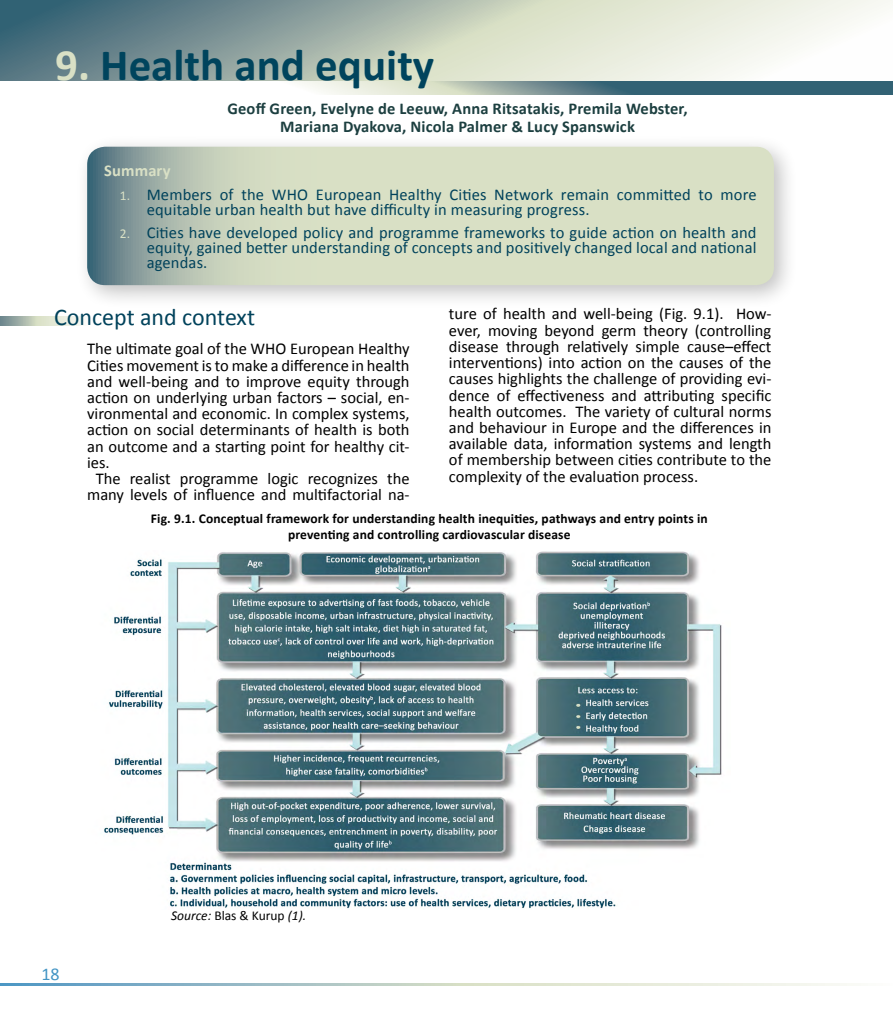
<style>
.page{position:relative;width:893px;height:1021px;background:#fff}
.page>*{position:absolute;margin:0;border:0;box-sizing:border-box;transform-origin:0 0}
.t1{font:700 45px "Calibri";color:#00445d}
.t2{font:24px "Calibri";color:#00425b}
.t3{font:18px "Calibri";color:#4294c4}
.t4{font:16.5px/16.2px "Calibri";color:#000;text-align:justify}
.t5{font:16.5px/15px "Calibri";letter-spacing:.01em;color:#00425b}
.t6{font:700 16.5px/17.5px "Calibri";letter-spacing:.01em;color:#1c3f40;text-align:center}
.t7{font:700 16.5px "Calibri";letter-spacing:.01em;color:#d9e0c5}
.t8{font:700 13.5px/16.2px "Calibri";letter-spacing:.01em;color:#000;text-align:center}
.t9{font:italic 13.5px "Calibri";color:#000}
.s1{color:#d9e0c5}
.s2{font-size:13.5px;color:#d9e0c5}
.s3{font-style:normal}
</style>
<div class="page">
<svg style="left:0;top:80px;width:893px;height:15px"></svg>
<svg style="left:0;top:0;width:893px;height:80px"></svg>
<svg style="left:0;top:316px;width:82px;height:9px"></svg>
<div style="left:74px;top:134px;width:725px;height:176px;background:#000;opacity:.25"></div>
<svg style="left:87px;top:147px;width:687px;height:138px"></svg>
<svg style="left:0;top:983px;width:847px;height:2px"></svg>
<img style="left:104px;top:551px;width:618px;height:358px">
<h1 class="t1" style="left:55px;top:37px;width:380px"><span class="s1">9.</span> Health and equity</h1>
<p class="t6" style="left:227px;top:100px;width:462px">Geoff Green, Evelyne de Leeuw, Anna Ritsatakis, Premila Webster,<br>Mariana Dyakova, Nicola Palmer &amp; Lucy Spanswick</p>
<p class="t7" style="left:104px;top:160px;width:68px">Summary</p>
<p class="t5" style="left:147px;top:187px;width:611px;text-indent:-27px"><span class="s2">1.</span> Members of the WHO European Healthy Cities Network remain committed to more equitable urban health but have difficulty in measuring progress.</p>
<p class="t5" style="left:147px;top:225px;width:611px;text-align:justify;text-indent:-27px"><span class="s2">2.</span> Cities have developed policy and programme frameworks to guide action on health and equity, gained better understanding of concepts and positively changed local and national agendas.</p>
<h2 class="t2" style="left:54px;top:302px;width:203px">Concept and context</h2>
<p class="t4" style="left:87px;top:341px;width:324px">The ultimate goal of the WHO European Healthy</p>
<p class="t4" style="left:87px;top:357px;width:324px">Cities movement is to make a difference in health</p>
<p class="t4" style="left:87px;top:373px;width:324px">and well-being and to improve equity through</p>
<p class="t4" style="left:87px;top:389px;width:324px">action on underlying urban factors – social, en-</p>
<p class="t4" style="left:87px;top:405px;width:324px">vironmental and economic. In complex systems,</p>
<p class="t4" style="left:87px;top:422px;width:324px">action on social determinants of health is both</p>
<p class="t4" style="left:87px;top:438px;width:324px">an outcome and a starting point for healthy cit-</p>
<p class="t4" style="left:87px;top:454px;width:24px">ies.</p>
<p class="t4" style="left:96px;top:470px;width:315px">The realist programme logic recognizes the</p>
<p class="t4" style="left:87px;top:486px;width:324px">many levels of influence and multifactorial na-</p>
<p class="t4" style="left:449px;top:306px;width:324px">ture of health and well-being (Fig. 9.1). How&shy;ever, moving beyond germ theory (controlling disease through relatively simple cause–effect interventions) into action on the causes of the causes highlights the challenge of providing evi&shy;dence of effectiveness and attributing specific health outcomes. The variety of cultural norms and behaviour in Europe and the differences in available data, information systems and length of membership between cities contribute to the complexity of the evaluation process.</p>
<p class="t8" style="left:151px;top:510px;width:558px">Fig. 9.1. Conceptual framework for understanding health inequities, pathways and entry points in preventing and controlling cardiovascular disease</p>
<p class="t3" style="left:41px;top:963px;width:20px">18</p>
<p class="t9" style="left:171px;top:906px;width:137px">Source: <span class="s3">Blas &amp; Kurup</span> (1).</p>
</div>
